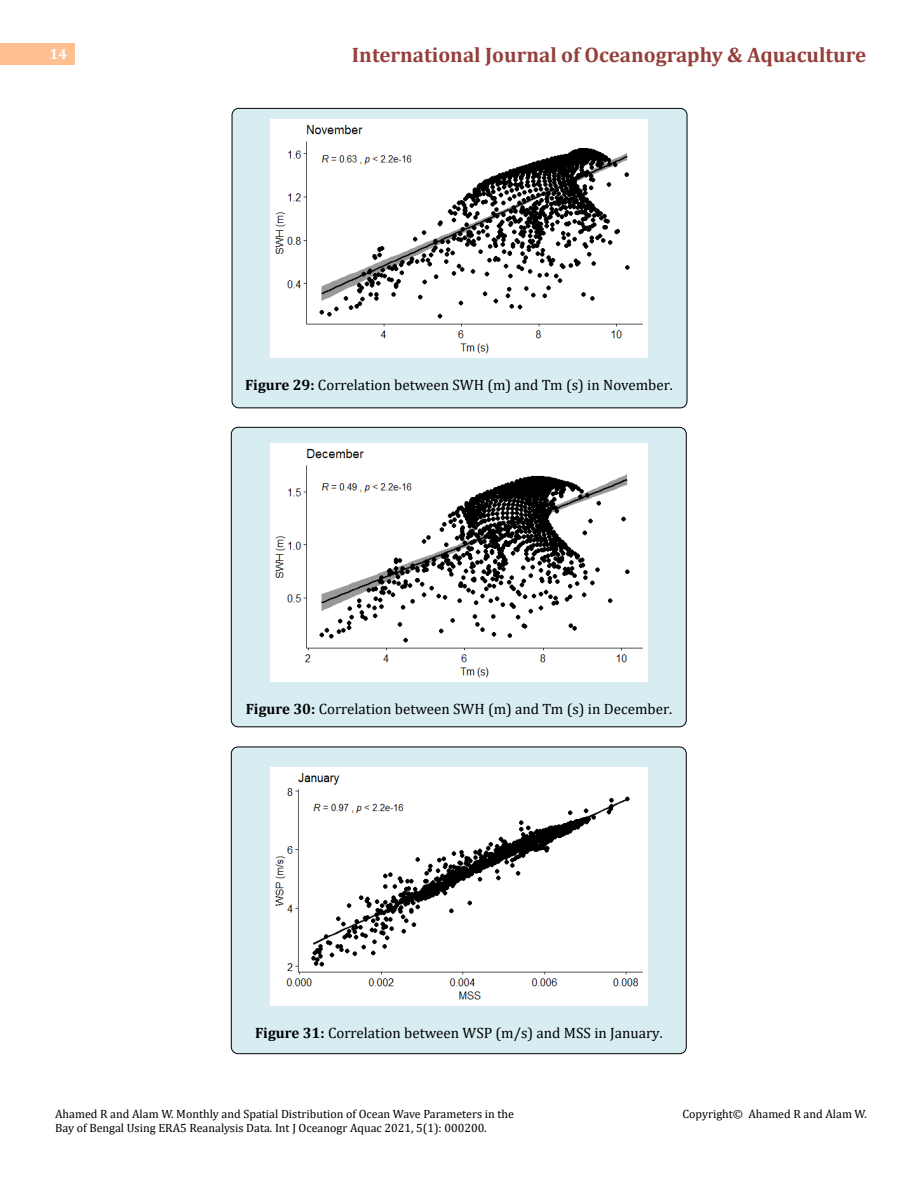
<style>
.page{position:relative;width:918px;height:1188px;background:#fff}
.page>*{position:absolute;margin:0;border:0;box-sizing:border-box;transform-origin:0 0}
.t1{font:700 21px "Cambria";color:#953f3c}
.t2{font:15px "Cambria";color:#000}
.t3{font:700 15px "Cambria";color:#fff}
.t4{font:12px/14.4px "Cambria";color:#000}
.s1{font-weight:700}
</style>
<div class="page">
<div style="left:0;top:43px;width:75px;height:21px;background:#ffbf91"></div>
<div style="left:231px;top:747px;width:455px;height:307px;background:#d8edf2;border-radius:7px"></div>
<div style="left:231px;top:747px;width:456px;height:307px;border:1px solid #000;border-radius:7px"></div>
<div style="left:231px;top:427px;width:455px;height:300px;background:#d8edf2;border-radius:7px"></div>
<div style="left:231px;top:427px;width:456px;height:300px;border:1px solid #000;border-radius:7px"></div>
<div style="left:232px;top:108px;width:455px;height:300px;background:#d8edf2;border-radius:7px"></div>
<div style="left:232px;top:108px;width:455px;height:300px;border:1px solid #000;border-radius:7px"></div>
<img style="left:270px;top:120px;width:378px;height:237px">
<img style="left:270px;top:444px;width:378px;height:237px">
<img style="left:270px;top:768px;width:378px;height:237px">
<p class="t3" style="left:50px;top:44px;width:19px">14</p>
<h1 class="t1" style="left:352px;top:40px;width:516px">International Journal of Oceanography &amp; Aquaculture</h1>
<p class="t2" style="left:245px;top:376px;width:429px"><span class="s1">Figure 29:</span> Correlation between SWH (m) and Tm (s) in November.</p>
<p class="t2" style="left:246px;top:700px;width:428px"><span class="s1">Figure 30:</span> Correlation between SWH (m) and Tm (s) in December.</p>
<p class="t2" style="left:255px;top:1024px;width:409px"><span class="s1">Figure 31:</span> Correlation between WSP (m/s) and MSS in January.</p>
<p class="t4" style="left:55px;top:1106px;width:460px">Ahamed R and Alam W. Monthly and Spatial Distribution of Ocean Wave Parameters in the<br>Bay of Bengal Using ERA5 Reanalysis Data. Int J Oceanogr Aquac 2021, 5(1): 000200.</p>
<p class="t4" style="left:682px;top:1106px;width:186px">Copyright© Ahamed R and Alam W.</p>
</div>
